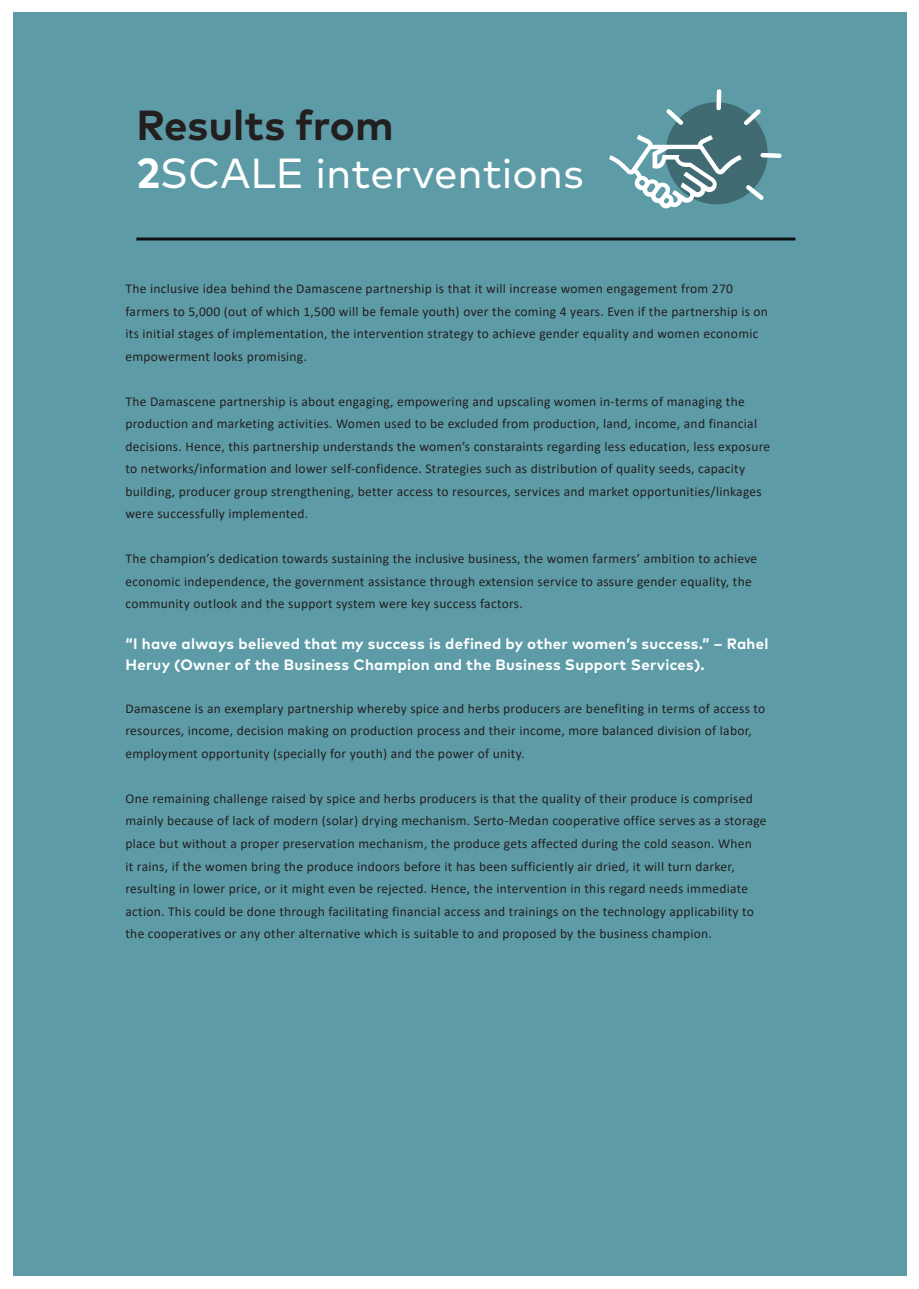
<style>
.page{position:relative;width:919px;height:1289px;background:#fff}
.page>*{position:absolute;margin:0;border:0;box-sizing:border-box;transform-origin:0 0}
.t1{font:42px "Mark Pro";color:#fff}
.t2{font:700 42px "Mark Pro";color:#231f20}
.t3{font:700 15px/20.5px "Mark Pro";letter-spacing:.02em;color:#fff}
.t4{font:13.5px/22.5px "Calibri";letter-spacing:.02em;color:#231f20}
.s1{font-weight:700}
</style>
<div class="page">
<div style="left:13px;top:13px;width:893px;height:1263px;background:#5d9ca7"></div>
<svg style="left:609px;top:89px;width:173px;height:119px"></svg>
<hr style="left:136px;top:237px;width:659px;height:3px;background:#231f20">
<p class="t2" style="left:136px;top:94px;width:259px">Results from</p>
<p class="t1" style="left:136px;top:142px;width:449px"><span class="s1">2</span>SCALE interventions</p>
<p class="t4" style="left:125px;top:277px;width:644px">The inclusive idea behind the Damascene partnership is that it will increase women engagement from 270 farmers to 5,000 (out of which 1,500 will be female youth) over the coming 4 years. Even if the partnership is on its initial stages of implementation, the intervention strategy to achieve gender equality and women economic empowerment looks promising.</p>
<p class="t4" style="left:125px;top:389px;width:646px">The Damascene partnership is about engaging, empowering and upscaling women in-terms of managing the production and marketing activities. Women used to be excluded from production, land, income, and financial decisions. Hence, this partnership understands the women’s constaraints regarding less education, less exposure to networks/information and lower self-confidence. Strategies such as distribution of quality seeds, capacity building, producer group strengthening, better access to resources, services and market opportunities/linkages were successfully implemented.</p>
<p class="t4" style="left:125px;top:547px;width:633px">The champion’s dedication towards sustaining the inclusive business, the women farmers’ ambition to achieve economic independence, the government assistance through extension service to assure gender equality, the community outlook and the support system were key success factors.</p>
<p class="t3" style="left:125px;top:632px;width:644px">“I have always believed that my success is defined by other women’s success.” – Rahel<br>Heruy (Owner of the Business Champion and the Business Support Services).</p>
<p class="t4" style="left:125px;top:697px;width:641px">Damascene is an exemplary partnership whereby spice and herbs producers are benefiting in terms of access to resources, income, decision making on production process and their income, more balanced division of labor, employment opportunity (specially for youth) and the power of unity.</p>
<p class="t4" style="left:125px;top:787px;width:642px">One remaining challenge raised by spice and herbs producers is that the quality of their produce is comprised mainly because of lack of modern (solar) drying mechanism. Serto-Medan cooperative office serves as a storage place but without a proper preservation mechanism, the produce gets affected during the cold season. When<br>it rains, if the women bring the produce indoors before it has been sufficiently air dried, it will turn darker, resulting in lower price, or it might even be rejected. Hence, the intervention in this regard needs immediate action. This could be done through facilitating financial access and trainings on the technology applicability to the cooperatives or any other alternative which is suitable to and proposed by the business champion.</p>
</div>
